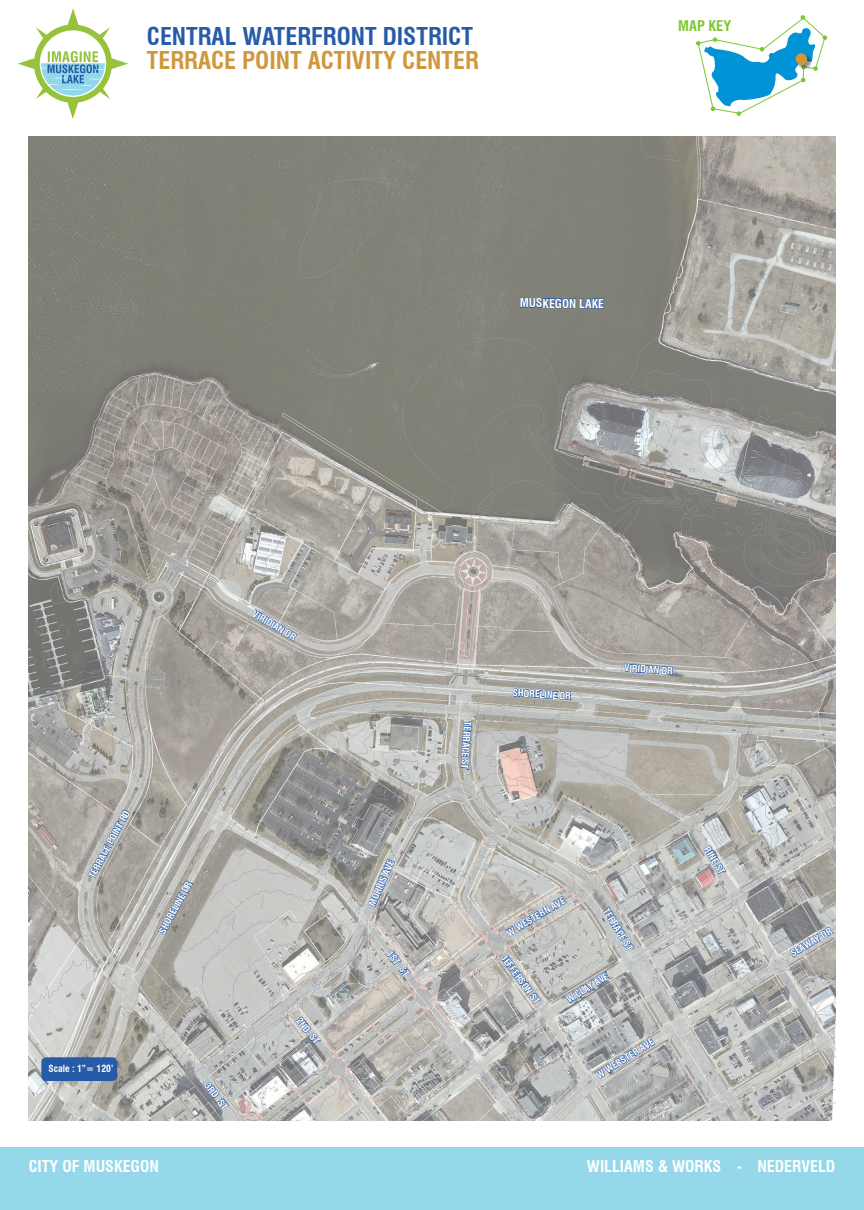
<style>
.page{position:relative;width:864px;height:1210px;background:#fff}
.page>*{position:absolute;margin:0;border:0;box-sizing:border-box;transform-origin:0 0}
.t1{font:700 condensed 24px "Swiss 721 BT";color:#d0973d}
.t2{font:700 condensed 24px "Swiss 721 BT";color:#285ba7}
.t3{font:700 condensed 16px "Swiss 721 BT";color:#fff}
.t4{font:700 condensed 14.4px "Swiss 721 BT";color:#7cc731}
.t5{font:700 condensed 12px "Swiss 721 BT";color:#fff}
.t6{font:700 condensed 9.6px "Swiss 721 BT";color:#fff}
</style>
<div class="page">
<div style="left:0;top:1147px;width:864px;height:63px;background:#94d8e9"></div>
<img style="left:18px;top:8px;width:110px;height:111px">
<img style="left:29px;top:136px;width:806px;height:984px">
<div style="left:41px;top:1057px;width:76px;height:24px;background:#285ba7;border-radius:5px"></div>
<svg style="left:696px;top:15px;width:131px;height:101px"></svg>
<div style="left:796px;top:54px;width:16px;height:16px;background:#231f20;opacity:.5"></div>
<div style="left:796px;top:53px;width:11px;height:12px;background:#d0973d;border-radius:50%"></div>
<svg style="left:520px;top:291px;width:85px;height:19px;background:#647486"></svg>
<svg style="left:512px;top:621px;width:61px;height:129px;background:#aaaba8"></svg>
<svg style="left:158px;top:880px;width:36px;height:55px;background:#939ba2"></svg>
<svg style="left:87px;top:809px;width:43px;height:69px;background:#9da1a8"></svg>
<svg style="left:252px;top:608px;width:45px;height:34px;background:#9aa1aa"></svg>
<svg style="left:624px;top:596px;width:51px;height:129px;background:#ababa8"></svg>
<svg style="left:505px;top:895px;width:62px;height:43px;background:#aab0b8"></svg>
<svg style="left:789px;top:926px;width:46px;height:31px"></svg>
<svg style="left:564px;top:971px;width:46px;height:33px;background:#9aa3b0"></svg>
<svg style="left:594px;top:1037px;width:62px;height:43px;background:#9fa7b1"></svg>
<svg style="left:460px;top:721px;width:12px;height:49px"></svg>
<svg style="left:602px;top:906px;width:33px;height:45px"></svg>
<svg style="left:500px;top:954px;width:42px;height:75px;background:#aab0b6"></svg>
<svg style="left:703px;top:831px;width:24px;height:44px"></svg>
<svg style="left:386px;top:949px;width:25px;height:39px"></svg>
<svg style="left:295px;top:1016px;width:27px;height:39px"></svg>
<svg style="left:204px;top:1081px;width:26px;height:40px"></svg>
<svg style="left:362px;top:858px;width:34px;height:49px;background:#929ca6"></svg>
<p class="t2" style="left:147px;top:22px;width:328px">CENTRAL WATERFRONT DISTRICT</p>
<p class="t1" style="left:147px;top:46px;width:334px">TERRACE POINT ACTIVITY CENTER</p>
<p class="t4" style="left:678px;top:18px;width:55px">MAP KEY</p>
<p class="t5" style="left:520px;top:295px;width:86px;rotate:1deg">MUSKEGON LAKE</p>
<p class="t6" style="left:256px;top:608px;width:50px;rotate:30deg">VIRIDIAN DR</p>
<p class="t6" style="left:86px;top:874px;width:77px;rotate:-62deg">TERRACE POINT RD</p>
<p class="t6" style="left:157px;top:930px;width:60px;rotate:-62deg">SHORELINE DR</p>
<p class="t6" style="left:49px;top:1062px;width:66px">Scale : 1”= 120’</p>
<p class="t6" style="left:211px;top:1080px;width:32px;rotate:51deg">3RD ST</p>
<p class="t6" style="left:303px;top:1015px;width:32px;rotate:51deg">2ND ST</p>
<p class="t6" style="left:366px;top:903px;width:51px;rotate:-66deg">MORRIS AVE</p>
<p class="t6" style="left:393px;top:948px;width:31px;rotate:51deg">1ST ST</p>
<p class="t6" style="left:473px;top:722px;width:50px;rotate:94deg">TERRACE ST</p>
<p class="t6" style="left:513px;top:686px;width:60px;rotate:4deg">SHORELINE DR</p>
<p class="t6" style="left:625px;top:662px;width:50px;rotate:4deg">VIRIDIAN DR</p>
<p class="t6" style="left:505px;top:928px;width:68px;rotate:-31deg">W WESTERN AVE</p>
<p class="t6" style="left:610px;top:906px;width:50px;rotate:58deg">TERRACE ST</p>
<p class="t6" style="left:508px;top:952px;width:59px;rotate:54deg">JEFFERSON ST</p>
<p class="t6" style="left:564px;top:995px;width:49px;rotate:-32deg">W CLAY AVE</p>
<p class="t6" style="left:594px;top:1071px;width:67px;rotate:-32deg">W WEBSTER AVE</p>
<p class="t6" style="left:711px;top:844px;width:32px;rotate:58deg">PINE ST</p>
<p class="t6" style="left:788px;top:949px;width:48px;rotate:-31deg">SEAWAY DR</p>
<h2 class="t3" style="left:29px;top:1156px;width:132px">CITY OF MUSKEGON</h2>
<h2 class="t3" style="left:587px;top:1156px;width:250px">WILLIAMS &amp; WORKS - NEDERVELD</h2>
</div>
